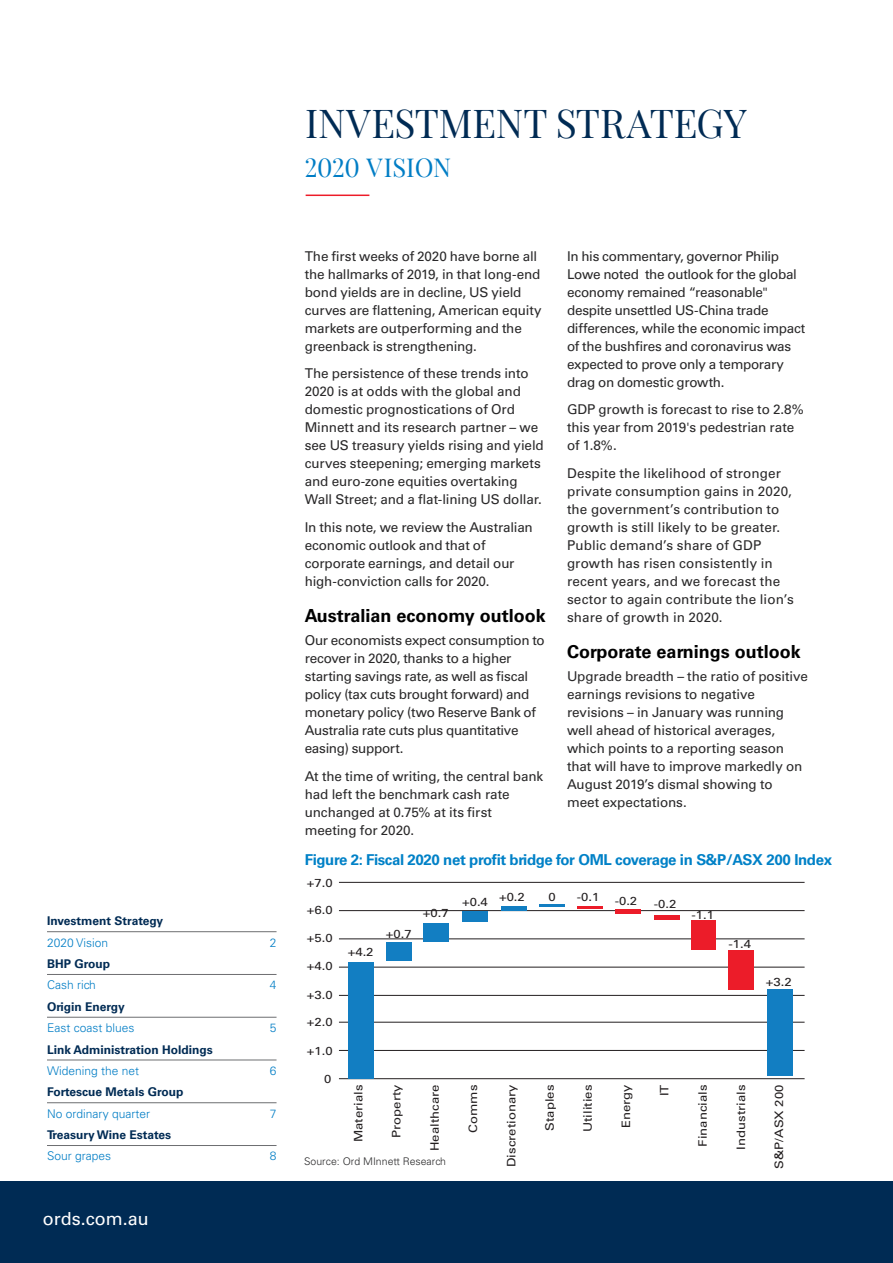
<style>
.page{position:relative;width:893px;height:1263px;background:#fff}
.page>*{position:absolute;margin:0;border:0;box-sizing:border-box;transform-origin:0 0}
.t1{font:39px "Playfair Display";letter-spacing:-.005em;color:#002b54}
.t2{font:25.5px "Playfair Display";letter-spacing:-.01em;color:#007dc5}
.t3{font:700 18px "Univers LT Std";color:#000}
.t4{font:18px "Univers LT Std";color:#fff}
.t5{font:700 15px "Univers LT Std";letter-spacing:-.025em;color:#0081c7}
.t6{font:13.5px/18px "Univers LT Std";letter-spacing:-.01em;color:#292829}
.t7{font:700 12px "Univers LT Std";color:#002b54}
.t8{font:300 12px "Univers LT Std";color:#007dc5}
.t9{font:11.7px "Univers LT Std";color:#231f20;scale:1.13 1}
.t10{font:300 10.5px "Univers LT Std";color:#292829}
</style>
<div class="page">
<div style="left:0;top:1181px;width:893px;height:82px;background:#002b54"></div>
<hr style="left:47px;top:931px;width:230px;height:1px;background:#6d6e71">
<hr style="left:47px;top:974px;width:230px;height:1px;background:#6d6e71">
<hr style="left:47px;top:1017px;width:230px;height:1px;background:#6d6e71">
<hr style="left:47px;top:1060px;width:230px;height:1px;background:#6d6e71">
<hr style="left:47px;top:1102px;width:230px;height:1px;background:#6d6e71">
<hr style="left:47px;top:1145px;width:230px;height:1px;background:#6d6e71">
<hr style="left:306px;top:195px;width:63px;height:1px;background:#ed1c29">
<hr style="left:339px;top:882px;width:466px;height:1px;background:#231f20">
<hr style="left:339px;top:910px;width:466px;height:1px;background:#231f20">
<hr style="left:339px;top:938px;width:466px;height:1px;background:#231f20">
<hr style="left:339px;top:967px;width:466px;height:1px;background:#231f20">
<hr style="left:339px;top:995px;width:466px;height:1px;background:#231f20">
<hr style="left:339px;top:1022px;width:466px;height:1px;background:#231f20">
<hr style="left:339px;top:1050px;width:466px;height:1px;background:#231f20">
<hr style="left:339px;top:1078px;width:466px;height:1px;background:#231f20">
<div style="left:767px;top:989px;width:26px;height:87px;background:#127ec2"></div>
<div style="left:729px;top:950px;width:25px;height:39px;background:#ec1c29"></div>
<div style="left:692px;top:920px;width:24px;height:29px;background:#ec1c29"></div>
<hr style="left:654px;top:915px;width:26px;height:4px;background:#ec1c29">
<hr style="left:615px;top:909px;width:26px;height:4px;background:#ec1c29">
<hr style="left:577px;top:906px;width:26px;height:2px;background:#ec1c29">
<hr style="left:539px;top:904px;width:26px;height:2px;background:#127ec2">
<hr style="left:501px;top:906px;width:26px;height:4px;background:#127ec2">
<div style="left:462px;top:911px;width:26px;height:11px;background:#127ec2"></div>
<div style="left:386px;top:942px;width:26px;height:19px;background:#127ec2"></div>
<div style="left:348px;top:962px;width:26px;height:117px;background:#127ec2"></div>
<div style="left:423px;top:923px;width:26px;height:18px;background:#127ec2"></div>
<h1 class="t1" style="left:305px;top:99px;width:443px">INVESTMENT STRATEGY</h1>
<h2 class="t2" style="left:305px;top:152px;width:148px">2020 VISION</h2>
<p class="t7" style="left:47px;top:914px;width:118px">Investment Strategy</p>
<p class="t8" style="left:47px;top:935px;width:63px">2020 Vision</p>
<p class="t8" style="left:270px;top:935px;width:8px">2</p>
<p class="t7" style="left:47px;top:957px;width:65px">BHP Group</p>
<p class="t8" style="left:47px;top:978px;width:50px">Cash rich</p>
<p class="t8" style="left:270px;top:978px;width:8px">4</p>
<p class="t7" style="left:47px;top:999px;width:79px">Origin Energy</p>
<p class="t8" style="left:47px;top:1021px;width:89px">East coast blues</p>
<p class="t8" style="left:270px;top:1021px;width:8px">5</p>
<p class="t7" style="left:47px;top:1042px;width:167px">Link Administration Holdings</p>
<p class="t8" style="left:47px;top:1063px;width:94px">Widening the net</p>
<p class="t8" style="left:270px;top:1063px;width:8px">6</p>
<p class="t7" style="left:47px;top:1085px;width:138px">Fortescue Metals Group</p>
<p class="t8" style="left:47px;top:1106px;width:105px">No ordinary quarter</p>
<p class="t8" style="left:270px;top:1106px;width:8px">7</p>
<p class="t7" style="left:47px;top:1128px;width:126px">Treasury Wine Estates</p>
<p class="t8" style="left:47px;top:1149px;width:66px">Sour grapes</p>
<p class="t8" style="left:270px;top:1149px;width:8px">8</p>
<h3 class="t4" style="left:43px;top:1208px;width:108px">ords.com.au</h3>
<p class="t6" style="left:305px;top:247px;width:238px">The first weeks of 2020 have borne all the hallmarks of 2019, in that long-end bond yields are in decline, US yield curves are flattening, American equity markets are outperforming and the greenback is strengthening.</p>
<p class="t6" style="left:305px;top:365px;width:241px">The persistence of these trends into 2020 is at odds with the global and domestic prognostications of Ord Minnett and its research partner – we see US treasury yields rising and yield curves steepening; emerging markets and euro-zone equities overtaking Wall Street; and a flat-lining US dollar.</p>
<p class="t6" style="left:305px;top:518px;width:230px">In this note, we review the Australian economic outlook and that of corporate earnings, and detail our high-conviction calls for 2020.</p>
<h3 class="t3" style="left:305px;top:605px;width:242px">Australian economy outlook</h3>
<p class="t6" style="left:305px;top:632px;width:242px">Our economists expect consumption to recover in 2020, thanks to a higher starting savings rate, as well as fiscal policy (tax cuts brought forward) and monetary policy (two Reserve Bank of Australia rate cuts plus quantitative easing) support.</p>
<p class="t6" style="left:305px;top:767px;width:240px">At the time of writing, the central bank had left the benchmark cash rate unchanged at 0.75% at its first meeting for 2020.</p>
<p class="t6" style="left:567px;top:247px;width:240px">In his commentary, governor Philip Lowe noted the outlook for the global economy remained “reasonable" despite unsettled US-China trade differences, while the economic impact of the bushfires and coronavirus was expected to prove only a temporary drag on domestic growth.</p>
<p class="t6" style="left:567px;top:401px;width:238px">GDP growth is forecast to rise to 2.8% this year from 2019's pedestrian rate of 1.8%.</p>
<p class="t6" style="left:567px;top:464px;width:228px">Despite the likelihood of stronger private consumption gains in 2020, the government’s contribution to growth is still likely to be greater.<br>Public demand’s share of GDP growth has risen consistently in recent years, and we forecast the sector to again contribute the lion’s share of growth in 2020.</p>
<h3 class="t3" style="left:567px;top:641px;width:235px">Corporate earnings outlook</h3>
<p class="t6" style="left:567px;top:668px;width:242px">Upgrade breadth – the ratio of positive earnings revisions to negative revisions – in January was running well ahead of historical averages, which points to a reporting season that will have to improve markedly on<br>August 2019’s dismal showing to meet expectations.</p>
<p class="t5" style="left:305px;top:851px;width:529px">Figure 2: Fiscal 2020 net profit bridge for OML coverage in S&amp;P/ASX 200 Index</p>
<p class="t9" style="left:307px;top:876px;width:24px">+7.0</p>
<p class="t9" style="left:307px;top:902px;width:24px">+6.0</p>
<p class="t9" style="left:307px;top:931px;width:24px">+5.0</p>
<p class="t9" style="left:307px;top:959px;width:24px">+4.0</p>
<p class="t9" style="left:307px;top:988px;width:24px">+3.0</p>
<p class="t9" style="left:307px;top:1015px;width:24px">+2.0</p>
<p class="t9" style="left:307px;top:1044px;width:24px">+1.0</p>
<p class="t9" style="left:324px;top:1072px;width:8px">0</p>
<p class="t9" style="left:348px;top:945px;width:24px">+4.2</p>
<p class="t9" style="left:386px;top:926px;width:24px">+0.7</p>
<p class="t9" style="left:423px;top:906px;width:24px">+0.7</p>
<p class="t9" style="left:351px;top:1142px;width:52px;rotate:-90deg">Materials</p>
<p class="t9" style="left:390px;top:1138px;width:49px;rotate:-90deg">Property</p>
<p class="t9" style="left:428px;top:1151px;width:60px;rotate:-90deg">Healthcare</p>
<p class="t10" style="left:304px;top:1155px;width:143px">Source: Ord MInnett Research</p>
<p class="t9" style="left:462px;top:895px;width:24px">+0.4</p>
<p class="t9" style="left:499px;top:890px;width:24px">+0.2</p>
<p class="t9" style="left:548px;top:890px;width:8px">0</p>
<p class="t9" style="left:577px;top:890px;width:21px">-0.1</p>
<p class="t9" style="left:615px;top:894px;width:21px">-0.2</p>
<p class="t9" style="left:654px;top:897px;width:21px">-0.2</p>
<p class="t9" style="left:466px;top:1133px;width:44px;rotate:-90deg">Comms</p>
<p class="t9" style="left:504px;top:1167px;width:74px;rotate:-90deg">Discretionary</p>
<p class="t9" style="left:543px;top:1130px;width:42px;rotate:-90deg">Staples</p>
<p class="t9" style="left:581px;top:1132px;width:43px;rotate:-90deg">Utilities</p>
<p class="t9" style="left:619px;top:1128px;width:40px;rotate:-90deg">Energy</p>
<p class="t9" style="left:657px;top:1096px;width:12px;rotate:-90deg">IT</p>
<p class="t9" style="left:692px;top:908px;width:21px">-1.1</p>
<p class="t9" style="left:729px;top:937px;width:21px">-1.4</p>
<p class="t9" style="left:766px;top:975px;width:24px">+3.2</p>
<p class="t9" style="left:696px;top:1146px;width:56px;rotate:-90deg">Financials</p>
<p class="t9" style="left:734px;top:1149px;width:59px;rotate:-90deg">Industrials</p>
<p class="t9" style="left:772px;top:1168px;width:76px;rotate:-90deg">S&amp;P/ASX 200</p>
</div>
